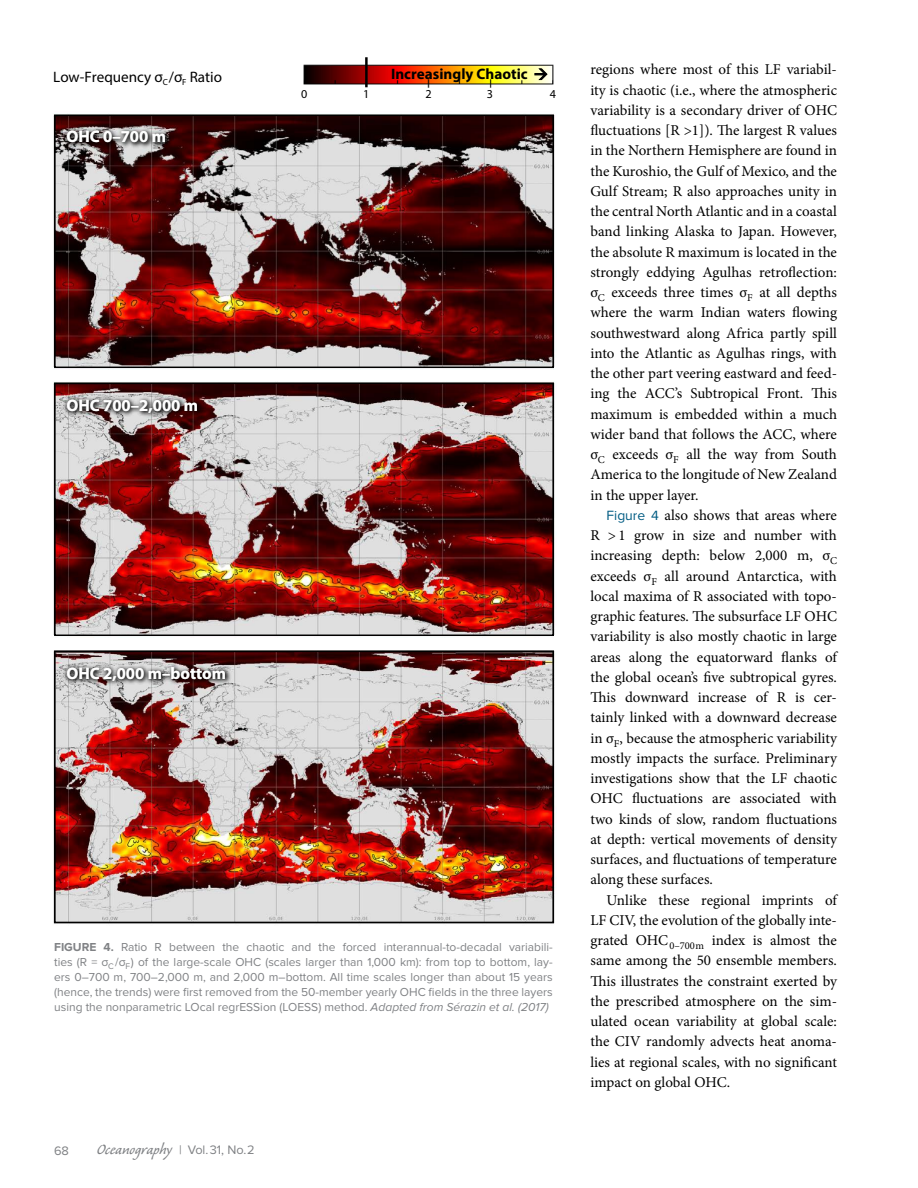
<style>
.page{position:relative;width:918px;height:1188px;background:#fff}
.page>*{position:absolute;margin:0;border:0;box-sizing:border-box;transform-origin:0 0}
.t1{font:18.75px "Caliban Std";color:#808285}
.t2{font:700 16.65px "Myriad Pro";color:#fff}
.t3{font:15.15px "Myriad Pro";color:#000}
.t4{font:700 15.15px "Myriad Pro";color:#000}
.t5{font:15px/20.2px "Minion Pro";color:#000;text-align:justify}
.t6{font:12.75px "Proxima Nova";color:#808285}
.t7{font:12.15px "Myriad Pro";color:#000}
.t8{font:12px/15px "Proxima Nova";color:#808285;text-align:justify}
.s1{font-weight:700}
.s2{font-style:italic}
.s3{font-family:"Proxima Nova";font-size:12.75px}
.s4{font-family:"Proxima Nova";font-size:13.8px;color:#005c83}
</style>
<div class="page">
<img style="left:53px;top:651px;width:503px;height:273px">
<img style="left:61px;top:659px;width:177px;height:32px">
<img style="left:53px;top:113px;width:502px;height:256px">
<img style="left:61px;top:123px;width:116px;height:31px">
<img style="left:53px;top:381px;width:502px;height:256px">
<img style="left:61px;top:391px;width:149px;height:32px">
<div style="left:54px;top:115px;width:500px;height:253px;border:2px solid #000"></div>
<div style="left:54px;top:383px;width:500px;height:253px;border:2px solid #000"></div>
<div style="left:54px;top:651px;width:500px;height:272px;border:2px solid #000"></div>
<img style="left:303px;top:64px;width:251px;height:23px">
<div style="left:355px;top:86px;width:24px;height:13px;background:#fff"></div>
<hr style="left:365px;top:57px;width:3px;height:30px;background:#000">
<svg style="left:535px;top:69px;width:12px;height:11px"></svg>
<p class="t3" style="left:53px;top:67px;width:170px">Low-Frequency σ<sub>C</sub>/σ<sub>F</sub> Ratio</p>
<p class="t2" style="left:66px;top:126px;width:101px">OHC 0–700 m</p>
<p class="t4" style="left:391px;top:64px;width:138px">Increasingly Chaotic</p>
<p class="t7" style="left:301px;top:87px;width:8px">0</p>
<p class="t7" style="left:426px;top:87px;width:8px">2</p>
<p class="t7" style="left:487px;top:87px;width:8px">3</p>
<p class="t7" style="left:550px;top:87px;width:8px">4</p>
<p class="t7" style="left:363px;top:87px;width:8px">1</p>
<p class="t2" style="left:66px;top:394px;width:133px">OHC 700–2,000 m</p>
<p class="t2" style="left:66px;top:662px;width:161px">OHC 2,000 m–bottom</p>
<p class="t8" style="left:54px;top:940px;width:500px"><span class="s1">FIGURE 4.</span> Ratio R between the chaotic and the forced interannual-to-decadal variabili&shy;ties (R = σ<sub>C</sub> /σ<sub>F</sub>) of the large-scale OHC (scales larger than 1,000 km): from top to bottom, lay&shy;ers 0–700 m, 700–2,000 m, and 2,000 m–bottom. All time scales longer than about 15 years (hence, the trends) were first removed from the 50-member yearly OHC fields in the three layers using the nonparametric LOcal regrESSion (LOESS) method. <span class="s2">Adapted from Sérazin et al. (2017)</span></p>
<p class="t6" style="left:54px;top:1143px;width:16px">68</p>
<p class="t1" style="left:97px;top:1140px;width:160px">Oceanography <span class="s3">| Vol.31, No.2</span></p>
<p class="t5" style="left:590px;top:59px;width:248px">regions where most of this LF variabil&shy;ity is chaotic (i.e., where the atmospheric variability is a secondary driver of OHC fluctuations [R &gt;1]). The largest R values in the Northern Hemisphere are found in the Kuroshio, the Gulf of Mexico, and the Gulf Stream; R also approaches unity in the central North Atlantic and in a coastal band linking Alaska to Japan. However, the absolute R maximum is located in the strongly eddying Agulhas retroflection: σ<sub>C</sub> exceeds three times σ<sub>F</sub> at all depths where the warm Indian waters flowing southwestward along Africa partly spill into the Atlantic as Agulhas rings, with the other part veering eastward and feed&shy;ing the ACC’s Subtropical Front. This maximum is embedded within a much wider band that follows the ACC, where σ<sub>C</sub> exceeds σ<sub>F</sub> all the way from South America to the longitude of New Zealand in the upper layer.</p>
<p class="t5" style="left:590px;top:505px;width:248px;text-indent:16px"><span class="s4">Figure 4</span> also shows that areas where R &gt; 1 grow in size and number with increasing depth: below 2,000 m, σ<sub>C </sub>exceeds σ<sub>F</sub> all around Antarctica, with local maxima of R associated with topo&shy;graphic features. The subsurface LF OHC variability is also mostly chaotic in large areas along the equatorward flanks of the global ocean’s five subtropical gyres.<br>This downward increase of R is cer&shy;tainly linked with a downward decrease in σ<sub>F</sub>, because the atmospheric variability mostly impacts the surface. Preliminary investigations show that the LF chaotic OHC fluctuations are associated with two kinds of slow, random fluctuations at depth: vertical movements of density surfaces, and fluctuations of temperature along these surfaces.</p>
<p class="t5" style="left:590px;top:890px;width:248px;text-indent:16px">Unlike these regional imprints of LF CIV, the evolution of the globally inte&shy;grated OHC<sub>0–700m</sub> index is almost the same among the 50 ensemble members.<br>This illustrates the constraint exerted by the prescribed atmosphere on the sim&shy;ulated ocean variability at global scale: the CIV randomly advects heat anoma&shy;lies at regional scales, with no significant impact on global OHC.</p>
</div>
